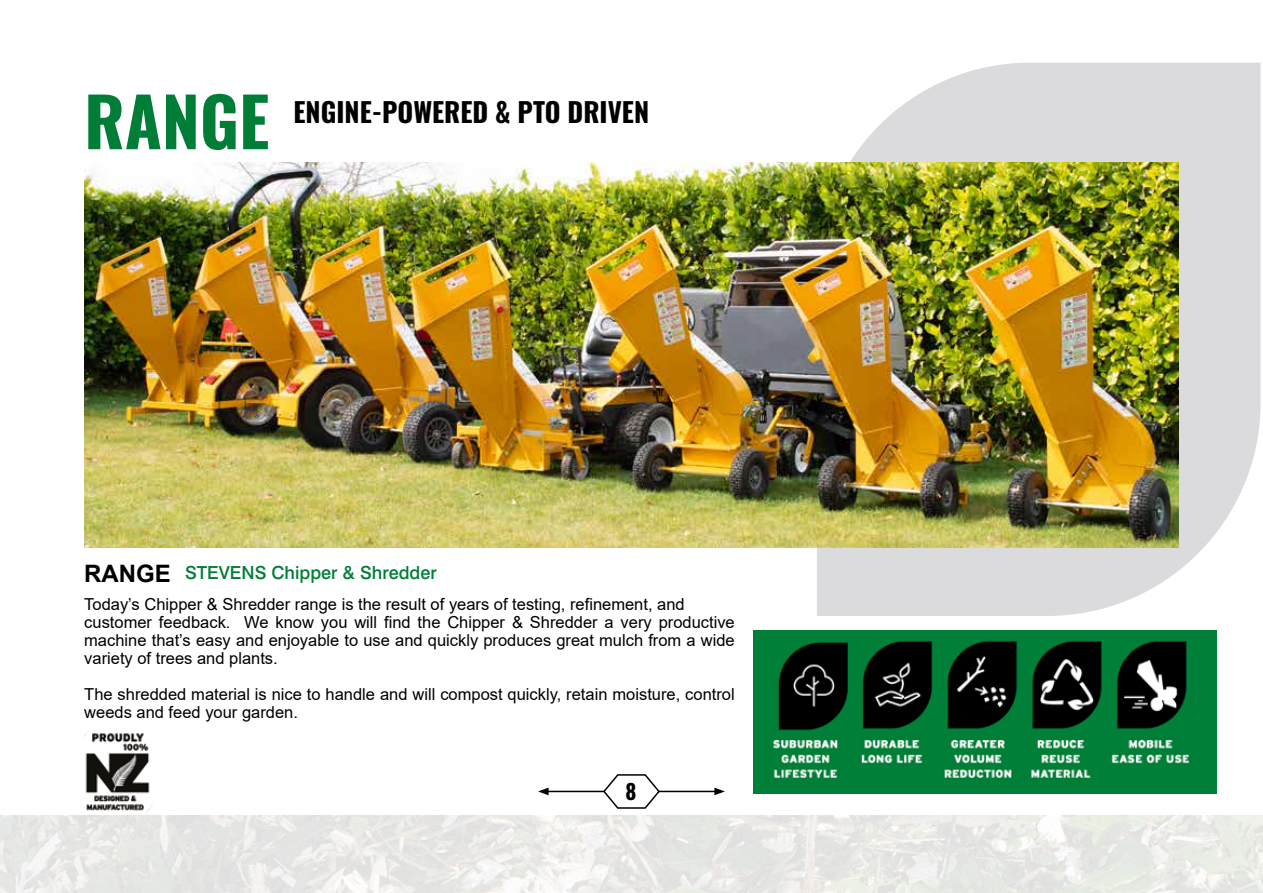
<style>
.page{position:relative;width:1263px;height:893px;background:#fff}
.page>*{position:absolute;margin:0;border:0;box-sizing:border-box;transform-origin:0 0}
.t1{font:700 67.5px "Oswald";color:#007e38}
.t2{font:700 27px "Oswald";color:#000}
.t3{font:700 21px "Oswald";color:#000}
.t4{font:500 18px "Swiss 721 BT";color:#007e38}
.t5{font:16.5px/18px "Arial";color:#000}
.s1{font-family:"Arial";font-weight:700;font-size:24px;color:#000}
</style>
<div class="page">
<hr style="left:659px;top:791px;width:58px;height:1px;background:#000">
<svg style="left:714px;top:788px;width:11px;height:7px"></svg>
<svg style="left:602px;top:774px;width:59px;height:35px"></svg>
<hr style="left:546px;top:791px;width:58px;height:1px;background:#000">
<svg style="left:538px;top:788px;width:11px;height:7px"></svg>
<svg style="left:817px;top:63px;width:443px;height:553px;fill:#dbdbdd"></svg>
<img style="left:84px;top:162px;width:1095px;height:385px">
<img style="left:0;top:815px;width:1263px;height:78px">
<img style="left:753px;top:630px;width:464px;height:163px">
<img style="left:85px;top:732px;width:67px;height:80px">
<h1 class="t1" style="left:84px;top:86px;width:187px">RANGE</h1>
<h2 class="t2" style="left:293px;top:98px;width:357px">ENGINE-POWERED &amp; PTO DRIVEN</h2>
<p class="t4" style="left:84px;top:562px;width:354px"><span class="s1">RANGE</span> STEVENS Chipper &amp; Shredder</p>
<p class="t5" style="left:84px;top:596px;width:652px">Today’s Chipper &amp; Shredder range is the result of years of testing, refinement, and customer feedback. We know you will find the Chipper &amp; Shredder a very productive machine that’s easy and enjoyable to use and quickly produces great mulch from a wide variety of trees and plants.</p>
<p class="t5" style="left:84px;top:686px;width:652px">The shredded material is nice to handle and will compost quickly, retain moisture, control weeds and feed your garden.</p>
<p class="t3" style="left:625px;top:781px;width:12px">8</p>
</div>
